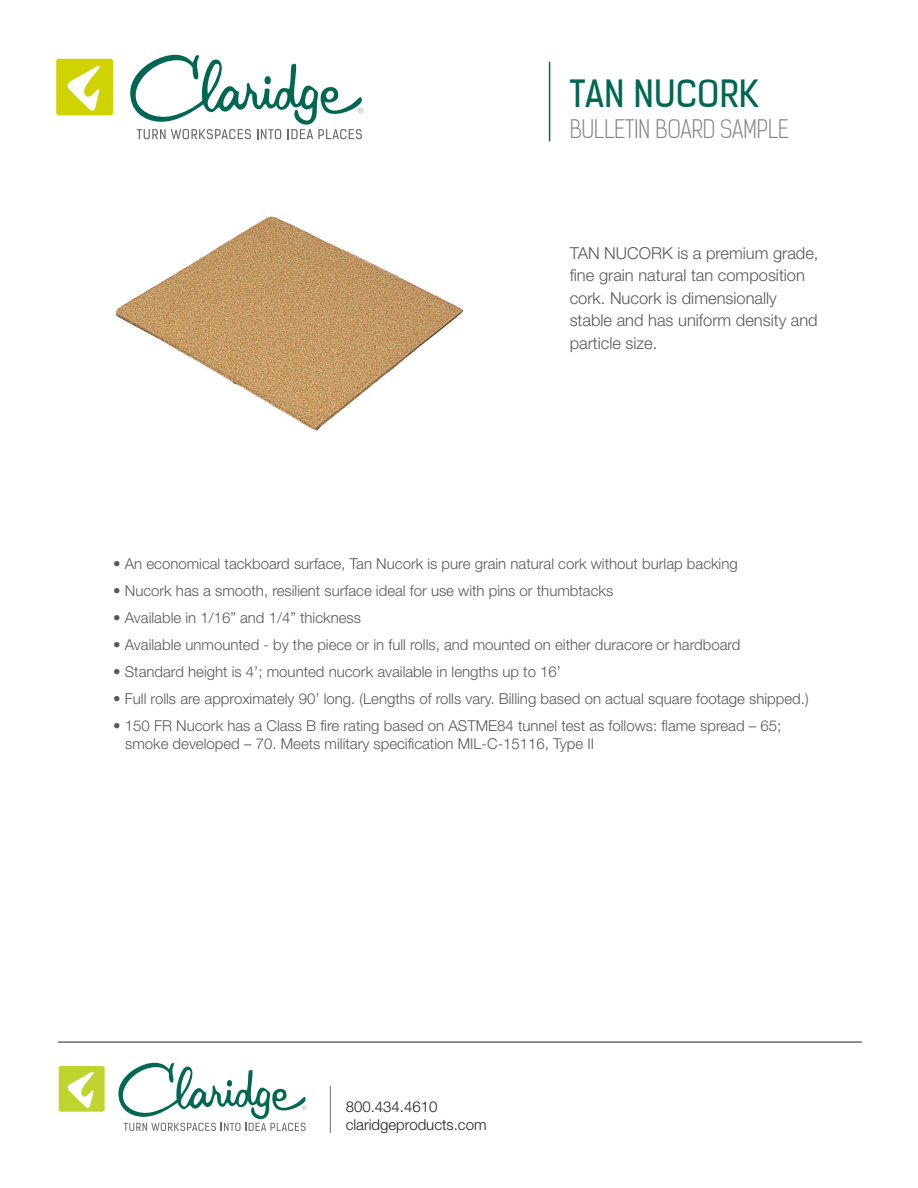
<style>
.page{position:relative;width:918px;height:1188px;background:#fff}
.page>*{position:absolute;margin:0;border:0;box-sizing:border-box;transform-origin:0 0}
.t1{font:36px "Kelson Sans Regular RU";color:#006753}
.t2{font:24px "Kelson Sans Light RU";letter-spacing:-.02em;color:#828487}
.t3{font:300 16.5px/22.5px "Helvetica Neue";color:#57585a}
.t4{font:300 15px/18px "Helvetica Neue";color:#57585a}
.t5{font:300 15px/18px "Helvetica Neue";color:#231f20}
</style>
<div class="page">
<hr style="left:549px;top:62px;width:1px;height:79px;background:#006753">
<div style="left:56px;top:59px;width:57px;height:56px;background:#cfd400;border-radius:3px"></div>
<svg style="left:67px;top:66px;width:33px;height:45px"></svg>
<svg style="left:130px;top:54px;width:233px;height:85px"></svg>
<img style="left:115px;top:216px;width:349px;height:213px">
<div style="left:59px;top:1066px;width:46px;height:46px;background:#c0d42f;border-radius:2px"></div>
<svg style="left:68px;top:1072px;width:26px;height:36px"></svg>
<svg style="left:118px;top:1062px;width:189px;height:69px"></svg>
<hr style="left:330px;top:1086px;width:1px;height:47px;background:#6c6d70">
<hr style="left:58px;top:1042px;width:804px;height:1px;background:#231f20">
<h1 class="t1" style="left:570px;top:72px;width:191px">TAN NUCORK</h1>
<h2 class="t2" style="left:570px;top:116px;width:221px">BULLETIN BOARD SAMPLE</h2>
<p class="t3" style="left:570px;top:241px;width:250px">TAN NUCORK is a premium grade, fine grain natural tan composition cork. Nucork is dimensionally stable and has uniform density and particle size.</p>
<p class="t4" style="left:113px;top:554px;width:626px">• An economical tackboard surface, Tan Nucork is pure grain natural cork without burlap backing</p>
<p class="t4" style="left:113px;top:581px;width:502px">• Nucork has a smooth, resilient surface ideal for use with pins or thumbtacks</p>
<p class="t4" style="left:113px;top:608px;width:249px">• Available in 1/16” and 1/4” thickness</p>
<p class="t4" style="left:113px;top:635px;width:629px">• Available unmounted - by the piece or in full rolls, and mounted on either duracore or hardboard</p>
<p class="t4" style="left:113px;top:662px;width:449px">• Standard height is 4’; mounted nucork available in lengths up to 16’</p>
<p class="t4" style="left:113px;top:689px;width:697px">• Full rolls are approximately 90’ long. (Lengths of rolls vary. Billing based on actual square footage shipped.)</p>
<p class="t4" style="left:125px;top:716px;width:658px;text-indent:-12px">• 150 FR Nucork has a Class B fire rating based on ASTME84 tunnel test as follows: flame spread – 65; smoke developed – 70. Meets military specification MIL-C-15116, Type II</p>
<p class="t5" style="left:346px;top:1098px;width:142px">800.434.4610 claridgeproducts.com</p>
</div>
